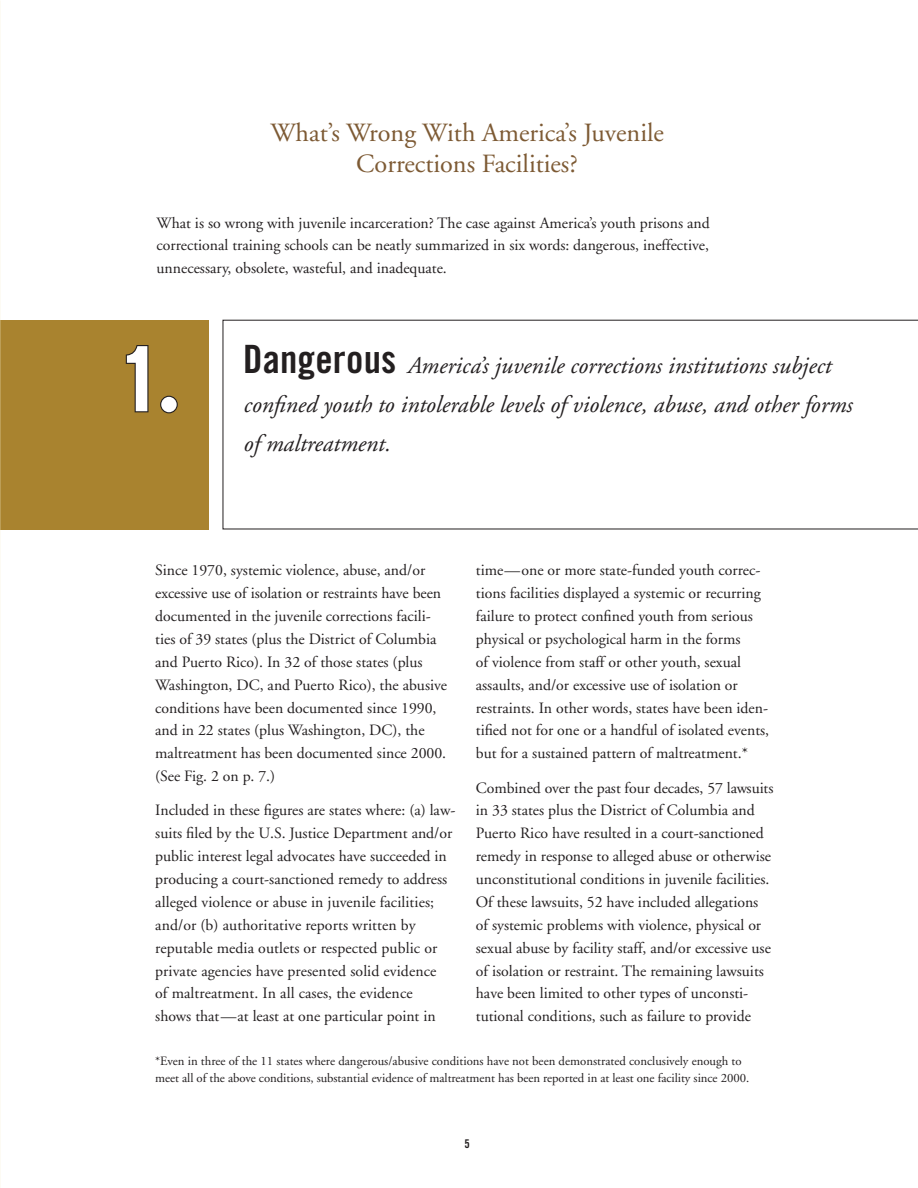
<style>
.page{position:relative;width:918px;height:1188px;background:#fff}
.page>*{position:absolute;margin:0;border:0;box-sizing:border-box;transform-origin:0 0}
.t1{font:700 condensed 93px "Interstate";color:#fff}
.t2{font:26.25px/31.5px "Adobe Garamond";color:#7d5a34;text-align:center}
.t3{font:italic 24px/39px "Adobe Garamond";color:#231f20}
.t4{font:15.75px/22.8px "Adobe Garamond";color:#231f20}
.t5{font:12.75px/17.5px "Adobe Garamond";letter-spacing:-.005em;color:#231f20}
.t6{font:12px "Trade Gothic Bold Cond Twenty";color:#231f20}
.s1{font-family:"Trade Gothic Bold Cond Twenty";font-style:normal;font-size:39px}
</style>
<div class="page">
<div style="left:0;top:320px;width:209px;height:210px;background:#a9832f"></div>
<svg style="left:223px;top:320px;width:695px;height:209px"></svg>
<svg style="left:125px;top:345px;width:24px;height:68px"></svg>
<div style="left:160px;top:396px;width:18px;height:17px;border:2px solid #231f20;border-radius:50%"></div>
<h2 class="t2" style="left:270px;top:117px;width:395px">What’s Wrong With America’s Juvenile<br>Corrections Facilities?</h2>
<p class="t4" style="left:157px;top:212px;width:555px;text-align:justify">What is so wrong with juvenile incarceration? The case against America’s youth prisons and correctional training schools can be neatly summarized in six words: dangerous, ineffective, unnecessary, obsolete, wasteful, and inadequate.</p>
<h1 class="t1" style="left:125px;top:327px;width:57px">1.</h1>
<h3 class="t3" style="left:243px;top:347px;width:610px"><span class="s1">Dangerous</span> America’s juvenile corrections institutions subject confined youth to intolerable levels of violence, abuse, and other forms of maltreatment.</h3>
<p class="t4" style="left:155px;top:559px;width:293px">Since 1970, systemic violence, abuse, and/or excessive use of isolation or restraints have been documented in the juvenile corrections facili&shy;ties of 39 states (plus the District of Columbia and Puerto Rico). In 32 of those states (plus Washington, DC, and Puerto Rico), the abusive conditions have been documented since 1990, and in 22 states (plus Washington, DC), the maltreatment has been documented since 2000. (See Fig. 2 on p. 7.)</p>
<p class="t4" style="left:155px;top:800px;width:302px">Included in these figures are states where: (a) law&shy;suits filed by the U.S. Justice Department and/or public interest legal advocates have succeeded in producing a court-sanctioned remedy to address alleged violence or abuse in juvenile facilities; and/or (b) authoritative reports written by reputable media outlets or respected public or private agencies have presented solid evidence<br>of maltreatment. In all cases, the evidence<br>shows that—at least at one particular point in</p>
<p class="t4" style="left:476px;top:559px;width:295px">time—one or more state-funded youth correc&shy;tions facilities displayed a systemic or recurring failure to protect confined youth from serious physical or psychological harm in the forms<br>of violence from staff or other youth, sexual assaults, and/or excessive use of isolation or restraints. In other words, states have been iden&shy;tified not for one or a handful of isolated events, but for a sustained pattern of maltreatment.*</p>
<p class="t4" style="left:476px;top:777px;width:299px">Combined over the past four decades, 57 lawsuits in 33 states plus the District of Columbia and Puerto Rico have resulted in a court-sanctioned remedy in response to alleged abuse or otherwise unconstitutional conditions in juvenile facilities.<br>Of these lawsuits, 52 have included allegations of systemic problems with violence, physical or sexual abuse by facility staff, and/or excessive use of isolation or restraint. The remaining lawsuits have been limited to other types of unconsti&shy;tutional conditions, such as failure to provide</p>
<p class="t5" style="left:155px;top:1052px;width:595px">*Even in three of the 11 states where dangerous/abusive conditions have not been demonstrated conclusively enough to meet all of the above conditions, substantial evidence of maltreatment has been reported in at least one facility since 2000.</p>
<p class="t6" style="left:464px;top:1136px;width:7px">5</p>
</div>
